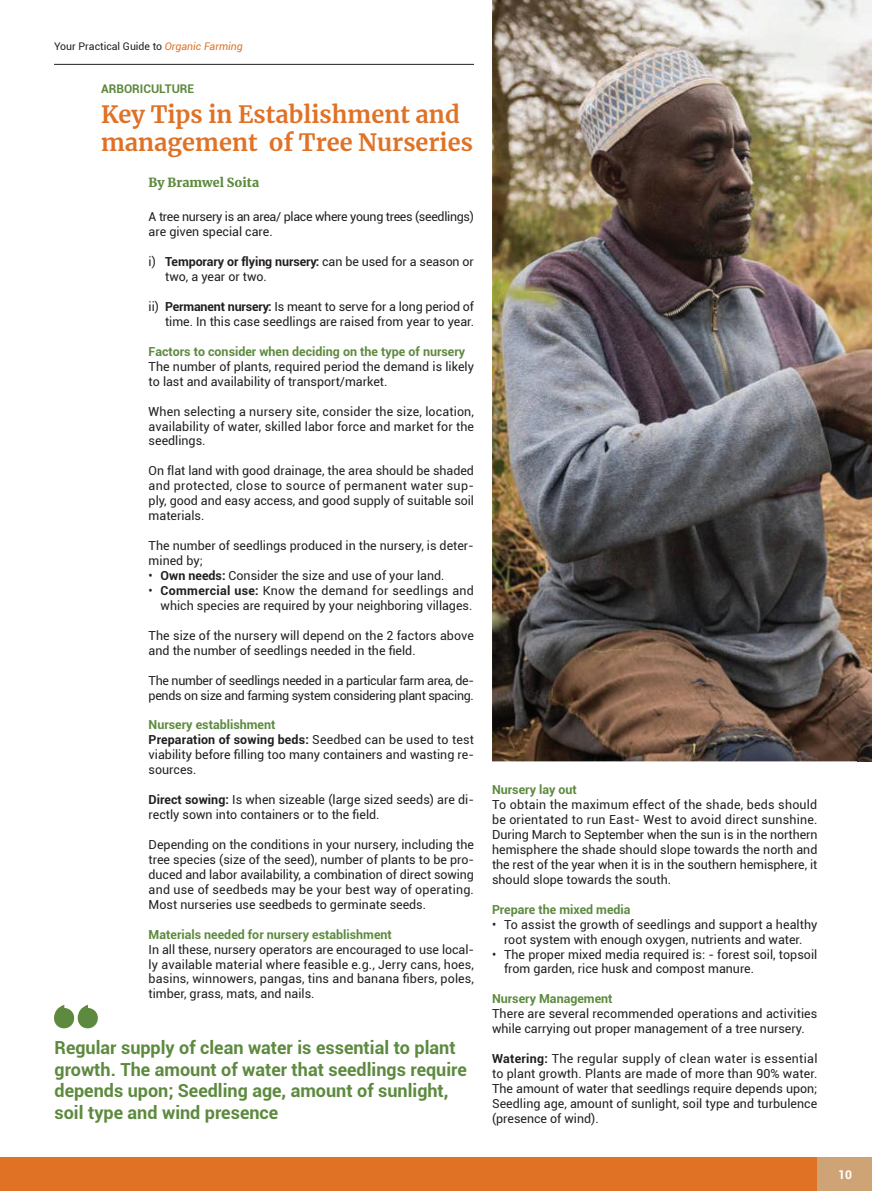
<style>
.page{position:relative;width:872px;height:1191px;background:#fff}
.page>*{position:absolute;margin:0;border:0;box-sizing:border-box;transform-origin:0 0}
.t1{font:700 23.55px/28.2px "Merriweather";color:#e07226}
.t2{font:700 18px/21.6px "Roboto";color:#5d8a3f}
.t3{font:12.45px/15px "Roboto";color:#231f20}
.t4{font:12.45px/15px "Roboto";letter-spacing:-.025em;color:#231f20}
.t5{font:700 12.45px "Roboto";color:#5d8a3f}
.t6{font:900 12.45px "Merriweather";color:#5d8a3f}
.t7{font:700 12px "Roboto";color:#5d8a3f}
.t8{font:700 12px "Roboto";color:#fff}
.t9{font:10.5px "Roboto";color:#231f20}
.s1{font-style:italic;color:#e07226}
.s2{font-weight:700}
.s3{font-weight:700;color:#5d8a3f}
</style>
<div class="page">
<div style="left:0;top:1157px;width:872px;height:34px;background:#e07226"></div>
<div style="left:817px;top:1157px;width:55px;height:34px;background:#cea477"></div>
<img style="left:492px;top:0;width:380px;height:761px">
<hr style="left:54px;top:64px;width:420px;height:1px;background:#231f20">
<svg style="left:54px;top:1004px;width:44px;height:24px"></svg>
<img style="left:857px;top:688px;width:15px;height:74px">
<p class="t9" style="left:54px;top:39px;width:190px">Your Practical Guide to <span class="s1">Organic Farming</span></p>
<p class="t7" style="left:101px;top:80px;width:95px">ARBORICULTURE</p>
<h1 class="t1" style="left:101px;top:100px;width:373px">Key Tips in Establishment and management of Tree Nurseries</h1>
<p class="t6" style="left:148px;top:174px;width:112px">By Bramwel Soita</p>
<p class="t4" style="left:149px;top:209px;width:327px">A tree nursery is an area/ place where young trees (seedlings) are given special care.</p>
<p class="t3" style="left:165px;top:254px;width:310px;text-indent:-16px">i) <span class="s2">Temporary or flying nursery:</span> can be used for a season or two, a year or two.</p>
<p class="t3" style="left:149px;top:298px;width:327px;text-align:right">ii) <span class="s2">Permanent nursery:</span> Is meant to serve for a long period of time. In this case seedlings are raised from year to year.</p>
<p class="t5" style="left:149px;top:342px;width:318px">Factors to consider when deciding on the type of nursery</p>
<p class="t3" style="left:149px;top:358px;width:327px">The number of plants, required period the demand is likely to last and availability of transport/market.</p>
<p class="t3" style="left:149px;top:403px;width:327px;text-align:justify">When selecting a nursery site, consider the size, location, availability of water, skilled labor force and market for the seedlings.</p>
<p class="t3" style="left:149px;top:463px;width:327px;text-align:justify">On flat land with good drainage, the area should be shaded and protected, close to source of permanent water sup&shy;ply, good and easy access, and good supply of suitable soil materials.</p>
<p class="t3" style="left:149px;top:537px;width:327px">The number of seedlings produced in the nursery, is deter&shy;mined by;</p>
<p class="t3" style="left:149px;top:567px;width:297px">• <span class="s2">Own needs:</span> Consider the size and use of your land.</p>
<p class="t3" style="left:149px;top:582px;width:327px;text-align:right">• <span class="s2">Commercial use:</span> Know the demand for seedlings and which species are required by your neighboring villages.</p>
<p class="t3" style="left:149px;top:627px;width:327px">The size of the nursery will depend on the 2 factors above and the number of seedlings needed in the field.</p>
<p class="t4" style="left:149px;top:672px;width:327px">The number of seedlings needed in a particular farm area, de&shy;pends on size and farming system considering plant spacing.</p>
<p class="t3" style="left:149px;top:717px;width:327px"><span class="s3">Nursery establishment<br></span><span class="s2">Preparation of sowing beds:</span> Seedbed can be used to test viability before filling too many containers and wasting re&shy;sources.</p>
<p class="t3" style="left:149px;top:791px;width:327px"><span class="s2">Direct sowing:</span> Is when sizeable (large sized seeds) are di&shy;rectly sown into containers or to the field.</p>
<p class="t3" style="left:149px;top:836px;width:327px;text-align:justify">Depending on the conditions in your nursery, including the tree species (size of the seed), number of plants to be pro&shy;duced and labor availability, a combination of direct sowing and use of seedbeds may be your best way of operating.<br>Most nurseries use seedbeds to germinate seeds.</p>
<p class="t5" style="left:149px;top:925px;width:245px">Materials needed for nursery establishment</p>
<p class="t3" style="left:149px;top:941px;width:327px;text-align:justify">In all these, nursery operators are encouraged to use local&shy;ly available material where feasible e.g., Jerry cans, hoes, basins, winnowers, pangas, tins and banana fibers, poles, timber, grass, mats, and nails.</p>
<h2 class="t2" style="left:55px;top:1036px;width:414px">Regular supply of clean water is essential to plant growth. The amount of water that seedlings require depends upon; Seedling age, amount of sunlight, soil type and wind presence</h2>
<p class="t5" style="left:492px;top:781px;width:86px">Nursery lay out</p>
<p class="t3" style="left:492px;top:796px;width:327px;text-align:justify">To obtain the maximum effect of the shade, beds should be orientated to run East- West to avoid direct sunshine.<br>During March to September when the sun is in the northern hemisphere the shade should slope towards the north and the rest of the year when it is in the southern hemisphere, it should slope towards the south.</p>
<p class="t5" style="left:492px;top:900px;width:140px">Prepare the mixed media</p>
<p class="t3" style="left:492px;top:916px;width:327px;text-align:center">• To assist the growth of seedlings and support a healthy root system with enough oxygen, nutrients and water.</p>
<p class="t3" style="left:504px;top:946px;width:315px;text-indent:-12px">• The proper mixed media required is: - forest soil, topsoil from garden, rice husk and compost manure.</p>
<p class="t5" style="left:492px;top:990px;width:122px">Nursery Management</p>
<p class="t3" style="left:492px;top:1006px;width:327px">There are several recommended operations and activities while carrying out proper management of a tree nursery.</p>
<p class="t3" style="left:492px;top:1050px;width:327px;text-align:justify"><span class="s2">Watering:</span> The regular supply of clean water is essential to plant growth. Plants are made of more than 90% water.<br>The amount of water that seedlings require depends upon; Seedling age, amount of sunlight, soil type and turbulence (presence of wind).</p>
<p class="t8" style="left:838px;top:1166px;width:15px">10</p>
</div>
